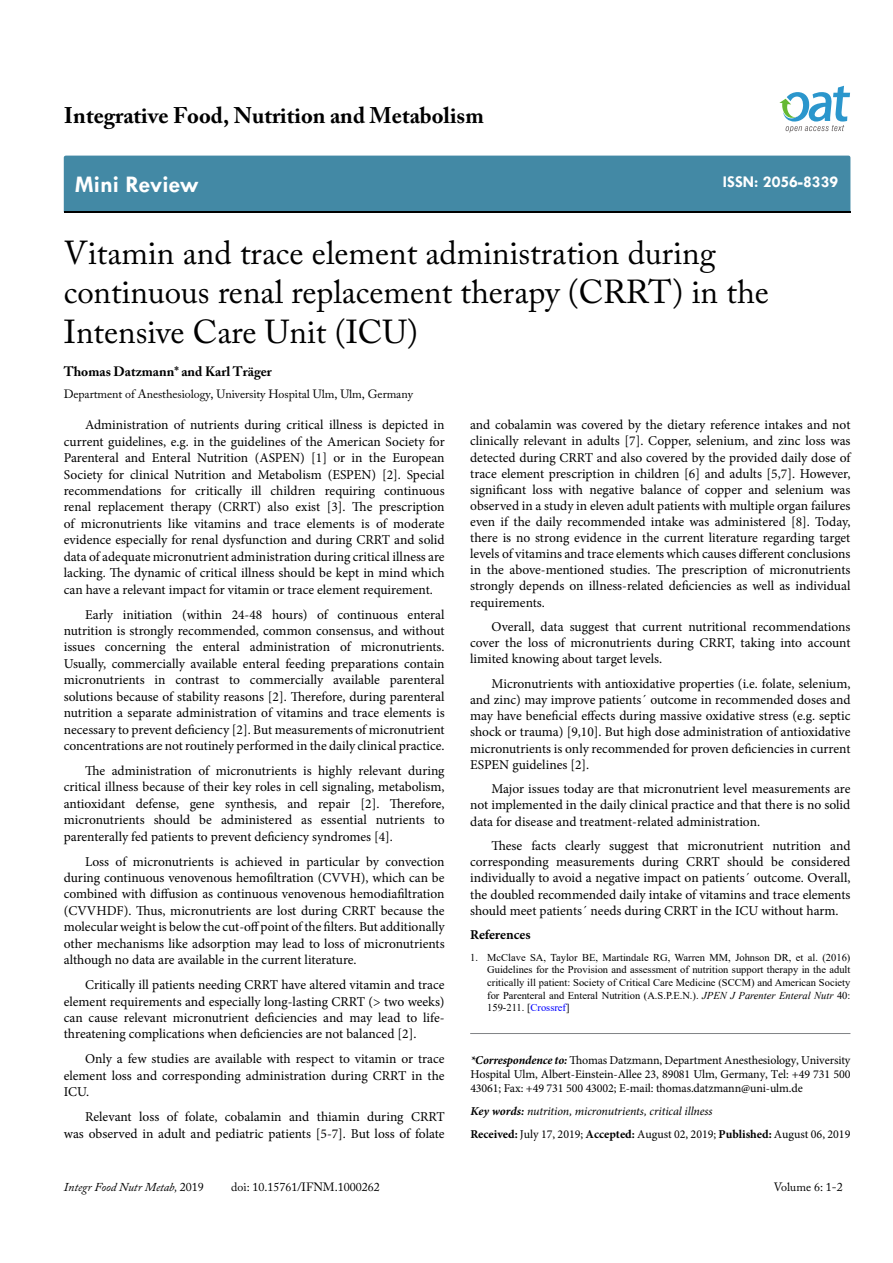
<style>
.page{position:relative;width:893px;height:1263px;background:#fff}
.page>*{position:absolute;margin:0;border:0;box-sizing:border-box;transform-origin:0 0}
.t1{font:33px/39.6px "Adobe Caslon Pro";color:#000}
.t2{font:700 24px "Tw Cen";color:#fff}
.t3{font:700 22.5px "Adobe Caslon Pro";color:#000}
.t4{font:700 16.5px "Tw Cen";color:#fff}
.t5{font:13.5px/16.5px "Minion Pro";color:#000;text-align:justify}
.t6{font:700 13.5px "Adobe Caslon Pro";color:#000}
.t7{font:700 13.5px "Minion Pro";letter-spacing:-.005em;color:#000}
.t8{font:12px/14.4px "Minion Pro";letter-spacing:-.01em;color:#000;text-align:justify}
.t9{font:italic 12px/23px "Minion Pro";letter-spacing:-.01em;color:#000}
.t10{font:12px "Adobe Caslon Pro";letter-spacing:-.005em;color:#000}
.t11{font:italic 12px "Adobe Caslon Pro";color:#000}
.t12{font:10.5px/12.6px "Times New Roman";color:#000;text-align:justify}
.s1{font-style:italic}
.s2{color:#00f}
.s3{font-weight:700;font-style:italic}
.s4{font-weight:700}
.s5{font-weight:700;font-style:normal}
.s6{font-style:normal}
</style>
<div class="page">
<div style="left:64px;top:156px;width:786px;height:56px;background:#4389a5"></div>
<svg style="left:779px;top:86px;width:71px;height:47px"></svg>
<hr style="left:470px;top:1033px;width:380px;height:1px;background:#808285">
<h3 class="t3" style="left:64px;top:102px;width:421px">Integrative Food, Nutrition and Metabolism</h3>
<h2 class="t2" style="left:75px;top:170px;width:125px">Mini Review</h2>
<p class="t4" style="left:723px;top:172px;width:117px">ISSN: 2056-8339</p>
<h1 class="t1" style="left:64px;top:232px;width:707px">Vitamin and trace element administration during continuous renal replacement therapy (CRRT) in the<br>Intensive Care Unit (ICU)</h1>
<p class="t6" style="left:64px;top:363px;width:210px">Thomas Datzmann* and Karl Träger</p>
<p class="t10" style="left:64px;top:387px;width:351px">Department of Anesthesiology, University Hospital Ulm, Ulm, Germany</p>
<p class="t5" style="left:64px;top:417px;width:382px;text-indent:21px">Administration of nutrients during critical illness is depicted in current guidelines, e.g. in the guidelines of the American Society for Parenteral and Enteral Nutrition (ASPEN) [1] or in the European Society for clinical Nutrition and Metabolism (ESPEN) [2]. Special recommendations for critically ill children requiring continuous renal replacement therapy (CRRT) also exist [3]. The prescription of micronutrients like vitamins and trace elements is of moderate evidence especially for renal dysfunction and during CRRT and solid data of adequate micronutrient administration during critical illness are lacking. The dynamic of critical illness should be kept in mind which can have a relevant impact for vitamin or trace element requirement.</p>
<p class="t5" style="left:64px;top:606px;width:382px;text-indent:21px">Early initiation (within 24-48 hours) of continuous enteral nutrition is strongly recommended, common consensus, and without issues concerning the enteral administration of micronutrients.<br>Usually, commercially available enteral feeding preparations contain micronutrients in contrast to commercially available parenteral solutions because of stability reasons [2]. Therefore, during parenteral nutrition a separate administration of vitamins and trace elements is necessary to prevent deficiency [2]. But measurements of micronutrient concentrations are not routinely performed in the daily clinical practice.</p>
<p class="t5" style="left:64px;top:762px;width:382px;text-indent:21px">The administration of micronutrients is highly relevant during critical illness because of their key roles in cell signaling, metabolism, antioxidant defense, gene synthesis, and repair [2]. Therefore, micronutrients should be administered as essential nutrients to parenterally fed patients to prevent deficiency syndromes [4].</p>
<p class="t5" style="left:64px;top:853px;width:382px;text-indent:21px">Loss of micronutrients is achieved in particular by convection during continuous venovenous hemofiltration (CVVH), which can be combined with diffusion as continuous venovenous hemodiafiltration (CVVHDF). Thus, micronutrients are lost during CRRT because the molecular weight is below the cut-off point of the filters. But additionally other mechanisms like adsorption may lead to loss of micronutrients although no data are available in the current literature.</p>
<p class="t5" style="left:64px;top:976px;width:382px;text-indent:21px">Critically ill patients needing CRRT have altered vitamin and trace element requirements and especially long-lasting CRRT (&gt; two weeks) can cause relevant micronutrient deficiencies and may lead to life&shy;threatening complications when deficiencies are not balanced [2].</p>
<p class="t5" style="left:64px;top:1051px;width:382px;text-indent:21px">Only a few studies are available with respect to vitamin or trace element loss and corresponding administration during CRRT in the ICU.</p>
<p class="t5" style="left:64px;top:1108px;width:382px;text-align:right">Relevant loss of folate, cobalamin and thiamin during CRRT was observed in adult and pediatric patients [5-7]. But loss of folate</p>
<p class="t5" style="left:470px;top:417px;width:382px;line-height:16px">and cobalamin was covered by the dietary reference intakes and not clinically relevant in adults [7]. Copper, selenium, and zinc loss was detected during CRRT and also covered by the provided daily dose of trace element prescription in children [6] and adults [5,7]. However, significant loss with negative balance of copper and selenium was observed in a study in eleven adult patients with multiple organ failures even if the daily recommended intake was administered [8]. Today, there is no strong evidence in the current literature regarding target levels of vitamins and trace elements which causes different conclusions in the above-mentioned studies. The prescription of micronutrients strongly depends on illness-related deficiencies as well as individual requirements.</p>
<p class="t5" style="left:470px;top:619px;width:382px;line-height:16px;text-indent:21px">Overall, data suggest that current nutritional recommendations cover the loss of micronutrients during CRRT, taking into account limited knowing about target levels.</p>
<p class="t5" style="left:470px;top:676px;width:382px;line-height:16px;text-indent:21px">Micronutrients with antioxidative properties (i.e. folate, selenium, and zinc) may improve patients´ outcome in recommended doses and may have beneficial effects during massive oxidative stress (e.g. septic shock or trauma) [9,10]. But high dose administration of antioxidative micronutrients is only recommended for proven deficiencies in current ESPEN guidelines [2].</p>
<p class="t5" style="left:470px;top:781px;width:382px;line-height:16px;text-indent:21px">Major issues today are that micronutrient level measurements are not implemented in the daily clinical practice and that there is no solid data for disease and treatment-related administration.</p>
<p class="t5" style="left:470px;top:838px;width:382px;text-indent:21px">These facts clearly suggest that micronutrient nutrition and corresponding measurements during CRRT should be considered individually to avoid a negative impact on patients´ outcome. Overall, the doubled recommended daily intake of vitamins and trace elements should meet patients´ needs during CRRT in the ICU without harm.</p>
<p class="t7" style="left:470px;top:926px;width:62px">References</p>
<p class="t12" style="left:487px;top:950px;width:365px;text-indent:-17px">1. McClave SA, Taylor BE, Martindale RG, Warren MM, Johnson DR, et al. (2016)<br>Guidelines for the Provision and assessment of nutrition support therapy in the adult critically ill patient: Society of Critical Care Medicine (SCCM) and American Society for Parenteral and Enteral Nutrition (A.S.P.E.N.). <span class="s1">JPEN J Parenter Enteral Nutr</span> 40:<br>159-211. [<span class="s2">Crossref</span>]</p>
<p class="t8" style="left:470px;top:1052px;width:382px"><span class="s3">*Correspondence to:</span> Thomas Datzmann, Department Anesthesiology, University Hospital Ulm, Albert-Einstein-Allee 23, 89081 Ulm, Germany, Tel: +49 731 500<br>43061; Fax: +49 731 500 43002; E-mail: thomas.datzmann@uni-ulm.de</p>
<p class="t9" style="left:470px;top:1100px;width:382px"><span class="s4">Key words:</span> nutrition, micronutrients, critical illness<br><span class="s5">Received:</span> <span class="s6">July 17, 2019;</span> <span class="s5">Accepted:</span> <span class="s6">August 02, 2019;</span> <span class="s5">Published:</span> <span class="s6">August 06, 2019</span></p>
<p class="t11" style="left:64px;top:1180px;width:141px">Integr Food Nutr Metab, <span class="s6">2019</span></p>
<p class="t10" style="left:231px;top:1180px;width:150px">doi: 10.15761/IFNM.1000262</p>
<p class="t10" style="left:774px;top:1180px;width:71px">Volume 6: 1-2</p>
</div>
